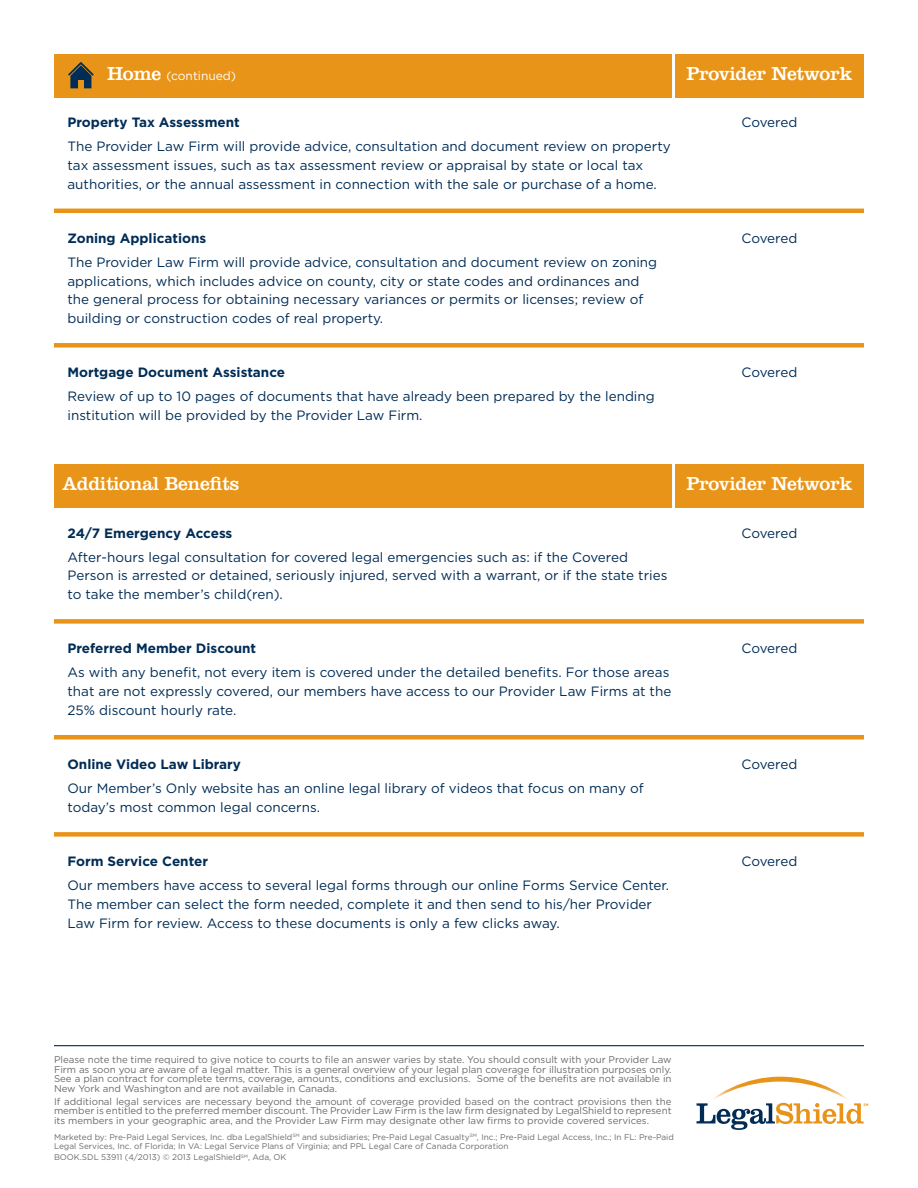
<style>
.page{position:relative;width:918px;height:1188px;background:#fff}
.page>*{position:absolute;margin:0;border:0;box-sizing:border-box;transform-origin:0 0}
.t1{font:19.5px "Clarendon LT Std";letter-spacing:-.02em;color:#fff}
.t2{font:13.5px/18.8px "Gotham";color:#002c55}
.t3{font:700 13.5px "Gotham";color:#002c55}
.t4{font:12px "Gotham";color:#fff}
.t5{font:9.75px/9.8px "Gotham";letter-spacing:-.005em;color:#6b6b6e;text-align:justify}
.t6{font:8.25px/9px "Gotham";color:#6b6b6e}
.s1{font-family:"Clarendon LT Std";font-size:19.5px}
</style>
<div class="page">
<hr style="left:54px;top:1045px;width:810px;height:1px;background:#002c55">
<svg style="left:696px;top:1077px;width:173px;height:53px"></svg>
<div style="left:54px;top:619px;width:810px;height:5px;background:#e89418"></div>
<div style="left:54px;top:832px;width:810px;height:5px;background:#e89418"></div>
<hr style="left:54px;top:735px;width:810px;height:4px;background:#e89418">
<div style="left:54px;top:54px;width:618px;height:43px;background:#e89418"></div>
<div style="left:54px;top:465px;width:618px;height:43px;background:#e89418"></div>
<div style="left:675px;top:54px;width:189px;height:43px;background:#e89418"></div>
<div style="left:675px;top:465px;width:189px;height:43px;background:#e89418"></div>
<hr style="left:54px;top:209px;width:810px;height:4px;background:#e89418">
<div style="left:54px;top:343px;width:810px;height:5px;background:#e89418"></div>
<svg style="left:68px;top:62px;width:26px;height:26px"></svg>
<div style="left:78px;top:80px;width:6px;height:9px;background:#e89418"></div>
<p class="t4" style="left:107px;top:68px;width:130px"><span class="s1">Home</span> (continued)</p>
<h1 class="t1" style="left:687px;top:62px;width:167px">Provider Network</h1>
<p class="t3" style="left:68px;top:113px;width:174px">Property Tax Assessment</p>
<p class="t2" style="left:742px;top:112px;width:57px">Covered</p>
<p class="t2" style="left:68px;top:137px;width:605px">The Provider Law Firm will provide advice, consultation and document review on property tax assessment issues, such as tax assessment review or appraisal by state or local tax authorities, or the annual assessment in connection with the sale or purchase of a home.</p>
<p class="t3" style="left:68px;top:229px;width:140px">Zoning Applications</p>
<p class="t2" style="left:742px;top:228px;width:57px">Covered</p>
<p class="t2" style="left:68px;top:252px;width:591px">The Provider Law Firm will provide advice, consultation and document review on zoning applications, which includes advice on county, city or state codes and ordinances and the general process for obtaining necessary variances or permits or licenses; review of building or construction codes of real property.</p>
<p class="t3" style="left:68px;top:363px;width:219px">Mortgage Document Assistance</p>
<p class="t2" style="left:742px;top:363px;width:57px">Covered</p>
<p class="t2" style="left:68px;top:387px;width:589px">Review of up to 10 pages of documents that have already been prepared by the lending institution will be provided by the Provider Law Firm.</p>
<h1 class="t1" style="left:62px;top:473px;width:179px">Additional Benefits</h1>
<h1 class="t1" style="left:687px;top:473px;width:167px">Provider Network</h1>
<p class="t3" style="left:68px;top:524px;width:166px">24/7 Emergency Access</p>
<p class="t2" style="left:742px;top:523px;width:57px">Covered</p>
<p class="t2" style="left:68px;top:547px;width:601px">After-hours legal consultation for covered legal emergencies such as: if the Covered<br>Person is arrested or detained, seriously injured, served with a warrant, or if the state tries to take the member’s child(ren).</p>
<p class="t3" style="left:68px;top:640px;width:190px">Preferred Member Discount</p>
<p class="t2" style="left:742px;top:639px;width:57px">Covered</p>
<p class="t2" style="left:68px;top:663px;width:605px">As with any benefit, not every item is covered under the detailed benefits. For those areas that are not expressly covered, our members have access to our Provider Law Firms at the<br>25% discount hourly rate.</p>
<p class="t3" style="left:68px;top:755px;width:175px">Online Video Law Library</p>
<p class="t2" style="left:742px;top:755px;width:57px">Covered</p>
<p class="t2" style="left:68px;top:779px;width:578px">Our Member’s Only website has an online legal library of videos that focus on many of today’s most common legal concerns.</p>
<p class="t3" style="left:68px;top:853px;width:142px">Form Service Center</p>
<p class="t2" style="left:742px;top:852px;width:57px">Covered</p>
<p class="t2" style="left:68px;top:876px;width:603px">Our members have access to several legal forms through our online Forms Service Center.<br>The member can select the form needed, complete it and then send to his/her Provider<br>Law Firm for review. Access to these documents is only a few clicks away.</p>
<p class="t5" style="left:54px;top:1054px;width:619px">Please note the time required to give notice to courts to file an answer varies by state. You should consult with your Provider Law Firm as soon you are aware of a legal matter. This is a general overview of your legal plan coverage for illustration purposes only.<br>See a plan contract for complete terms, coverage, amounts, conditions and exclusions. Some of the benefits are not available in New York and Washington and are not available in Canada.</p>
<p class="t5" style="left:54px;top:1096px;width:619px">If additional legal services are necessary beyond the amount of coverage provided based on the contract provisions then the member is entitled to the preferred member discount. The Provider Law Firm is the law firm designated by LegalShield to represent its members in your geographic area, and the Provider Law Firm may designate other law firms to provide covered services.</p>
<p class="t6" style="left:54px;top:1132px;width:621px">Marketed by: Pre-Paid Legal Services, Inc. dba LegalShield<sup>SM</sup> and subsidiaries; Pre-Paid Legal Casualty<sup>SM</sup>, Inc.; Pre-Paid Legal Access, Inc.; In FL: Pre-Paid<br>Legal Services, Inc. of Florida; In VA: Legal Service Plans of Virginia; and PPL Legal Care of Canada Corporation</p>
<p class="t6" style="left:54px;top:1153px;width:234px">BOOK.SDL 53911 (4/2013) © 2013 LegalShield<sup>SM</sup>, Ada, OK</p>
</div>
